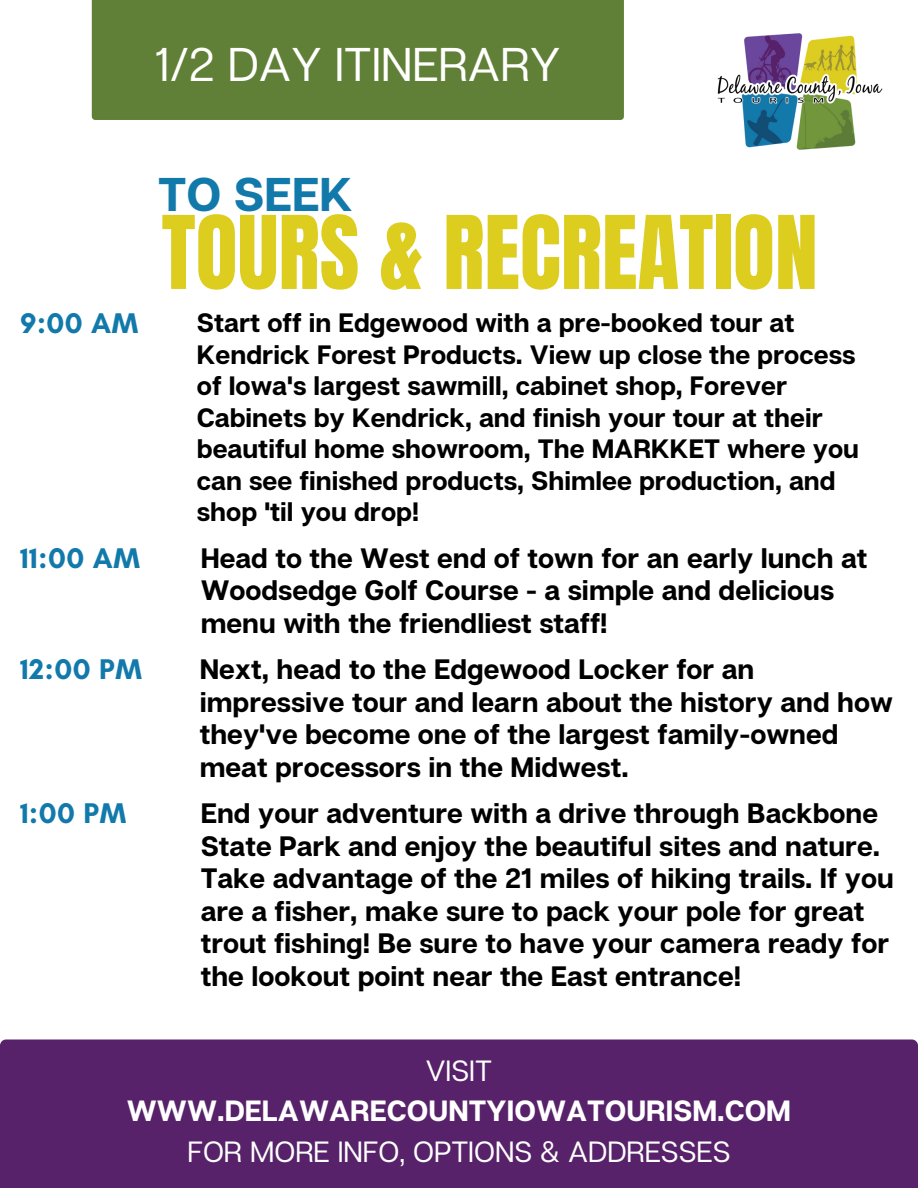
<style>
.page{position:relative;width:918px;height:1188px;background:#fff}
.page>*{position:absolute;margin:0;border:0;box-sizing:border-box;transform-origin:0 0}
.t1{font:86.25px "Anton";color:#ddcd1f}
.t2{font:47.25px "Articulat CF";color:#fff}
.t3{font:700 47.25px "Articulat CF";color:#1279ab}
.t4{font:29.25px "Articulat CF";color:#fff}
.t5{font:700 29.25px "Articulat CF";color:#fff}
.t6{font:700 28.95px "Glacial Indifference";letter-spacing:.02em;color:#1279ab}
.t7{font:700 28.05px/32.7px "Articulat CF";color:#000}
.t8{font:700 26.55px/31.5px "Articulat CF";color:#000}
</style>
<div class="page">
<div style="left:92px;top:0;width:532px;height:120px;background:#608037"></div>
<img style="left:717px;top:33px;width:166px;height:117px">
<div style="left:0;top:1040px;width:918px;height:148px;background:#58226a"></div>
<h2 class="t2" style="left:155px;top:34px;width:407px">1/2 DAY ITINERARY</h2>
<h2 class="t3" style="left:158px;top:164px;width:196px">TO SEEK</h2>
<h1 class="t1" style="left:161px;top:191px;width:658px">TOURS &amp; RECREATION</h1>
<p class="t6" style="left:20px;top:306px;width:120px">9:00 AM</p>
<p class="t8" style="left:197px;top:306px;width:664px">Start off in Edgewood with a pre-booked tour at Kendrick Forest Products. View up close the process of Iowa's largest sawmill, cabinet shop, Forever Cabinets by Kendrick, and finish your tour at their beautiful home showroom, The MARKKET where you can see finished products, Shimlee production, and shop 'til you drop!</p>
<p class="t6" style="left:20px;top:540px;width:121px">11:00 AM</p>
<p class="t7" style="left:201px;top:541px;width:668px">Head to the West end of town for an early lunch at<br>Woodsedge Golf Course - a simple and delicious menu with the friendliest staff!</p>
<p class="t6" style="left:20px;top:652px;width:123px">12:00 PM</p>
<p class="t7" style="left:200px;top:652px;width:695px">Next, head to the Edgewood Locker for an impressive tour and learn about the history and how they've become one of the largest family-owned meat processors in the Midwest.</p>
<p class="t6" style="left:20px;top:796px;width:108px">1:00 PM</p>
<p class="t7" style="left:201px;top:796px;width:695px">End your adventure with a drive through Backbone State Park and enjoy the beautiful sites and nature.<br>Take advantage of the 21 miles of hiking trails. If you are a fisher, make sure to pack your pole for great trout fishing! Be sure to have your camera ready for the lookout point near the East entrance!</p>
<p class="t4" style="left:426px;top:1052px;width:68px">VISIT</p>
<p class="t5" style="left:127px;top:1093px;width:666px">WWW.DELAWARECOUNTYIOWATOURISM.COM</p>
<p class="t4" style="left:187px;top:1133px;width:545px">FOR MORE INFO, OPTIONS &amp; ADDRESSES</p>
</div>
